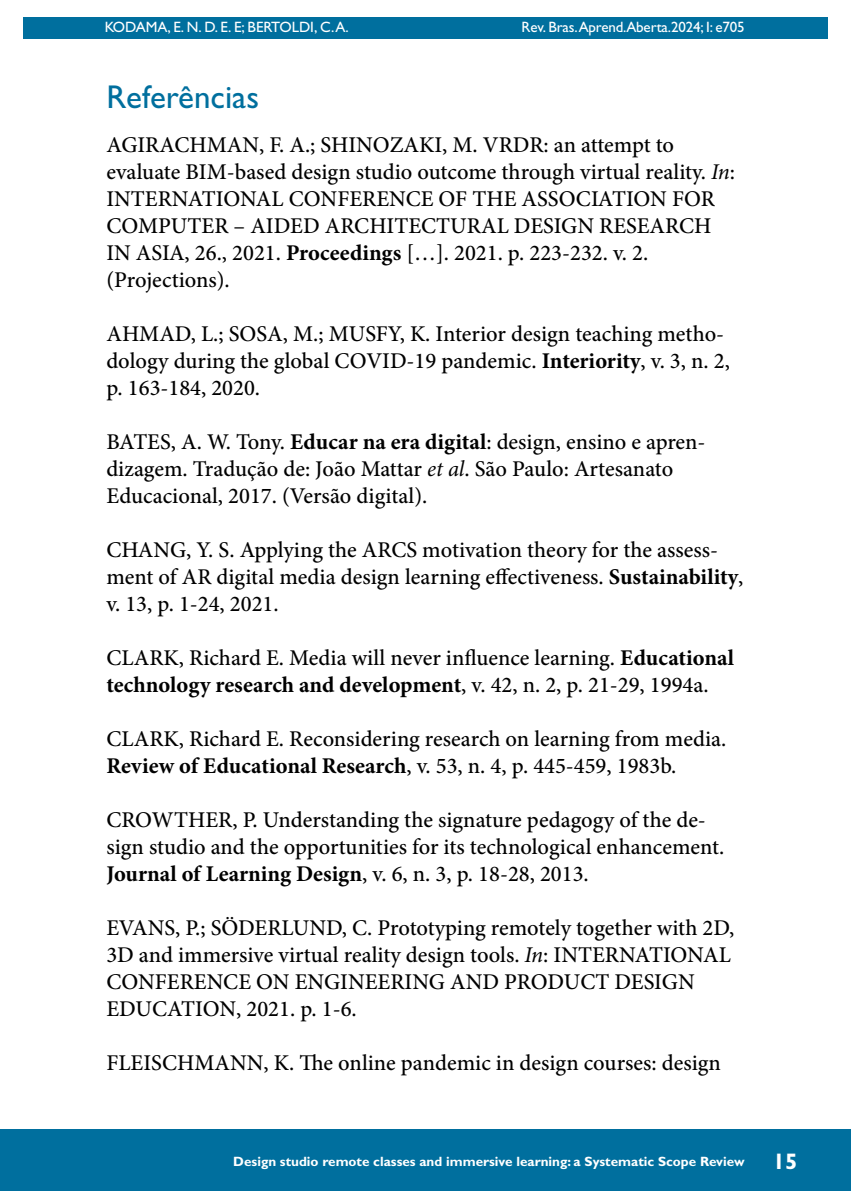
<style>
.page{position:relative;width:851px;height:1191px;background:#fff}
.page>*{position:absolute;margin:0;border:0;box-sizing:border-box;transform-origin:0 0}
.t1{font:33px "Gill Sans Std";color:#006f9e}
.t2{font:500 22.5px/27px "Minion Pro";color:#000}
.t3{font:15px "Gill Sans Std";letter-spacing:-.01em;color:#fff}
.t4{font:700 13.5px "Gill Sans Std";color:#fff}
.s1{font-weight:400;font-style:italic}
.s2{font-weight:700}
.s3{font-size:22.5px}
</style>
<div class="page">
<hr style="left:104px;top:0;width:1px;height:467px;background:#006f9e">
<div style="left:23px;top:17px;width:804px;height:21px;background:#006f9e"></div>
<div style="left:0;top:1129px;width:850px;height:62px;background:#006f9e"></div>
<p class="t3" style="left:105px;top:18px;width:245px">KODAMA, E. N. D. E. E; BERTOLDI, C. A.</p>
<p class="t3" style="left:521px;top:18px;width:224px">Rev. Bras.Aprend.Aberta.2024; I: e705</p>
<h1 class="t1" style="left:106px;top:77px;width:154px">Referências</h1>
<p class="t2" style="left:106px;top:131px;width:630px">AGIRACHMAN, F. A.; SHINOZAKI, M. VRDR: an attempt to evaluate BIM-based design studio outcome through virtual reality. <span class="s1">In</span>:<br>INTERNATIONAL CONFERENCE OF THE ASSOCIATION FOR COMPUTER – AIDED ARCHITECTURAL DESIGN RESEARCH IN ASIA, 26., 2021. <span class="s2">Proceedings</span> […]. 2021. p. 223-232. v. 2. (Projections).</p>
<p class="t2" style="left:106px;top:320px;width:625px">AHMAD, L.; SOSA, M.; MUSFY, K. Interior design teaching metho&shy;dology during the global COVID-19 pandemic. <span class="s2">Interiority</span>, v. 3, n. 2, p. 163-184, 2020.</p>
<p class="t2" style="left:106px;top:428px;width:600px">BATES, A. W. Tony. <span class="s2">Educar na era digital</span>: design, ensino e apren&shy;dizagem. Tradução de: João Mattar <span class="s1">et al</span>. São Paulo: Artesanato<br>Educacional, 2017. (Versão digital).</p>
<p class="t2" style="left:106px;top:536px;width:638px">CHANG, Y. S. Applying the ARCS motivation theory for the assess&shy;ment of AR digital media design learning effectiveness. <span class="s2">Sustainability</span>, v. 13, p. 1-24, 2021.</p>
<p class="t2" style="left:106px;top:644px;width:629px">CLARK, Richard E. Media will never influence learning. <span class="s2">Educational technology research and development</span>, v. 42, n. 2, p. 21-29, 1994a.</p>
<p class="t2" style="left:106px;top:725px;width:621px">CLARK, Richard E. Reconsidering research on learning from media.<br><span class="s2">Review of Educational Research</span>, v. 53, n. 4, p. 445-459, 1983b.</p>
<p class="t2" style="left:106px;top:806px;width:619px">CROWTHER, P. Understanding the signature pedagogy of the de&shy;sign studio and the opportunities for its technological enhancement.<br><span class="s2">Journal of Learning Design</span>, v. 6, n. 3, p. 18-28, 2013.</p>
<p class="t2" style="left:106px;top:914px;width:629px">EVANS, P.; SÖDERLUND, C. Prototyping remotely together with 2D, 3D and immersive virtual reality design tools. <span class="s1">In</span>: INTERNATIONAL CONFERENCE ON ENGINEERING AND PRODUCT DESIGN EDUCATION, 2021. p. 1-6.</p>
<p class="t2" style="left:106px;top:1049px;width:616px">FLEISCHMANN, K. The online pandemic in design courses: design</p>
<p class="t4" style="left:233px;top:1153px;width:565px">Design studio remote classes and immersive learning: a Systematic Scope Review <span class="s3">15</span></p>
</div>
